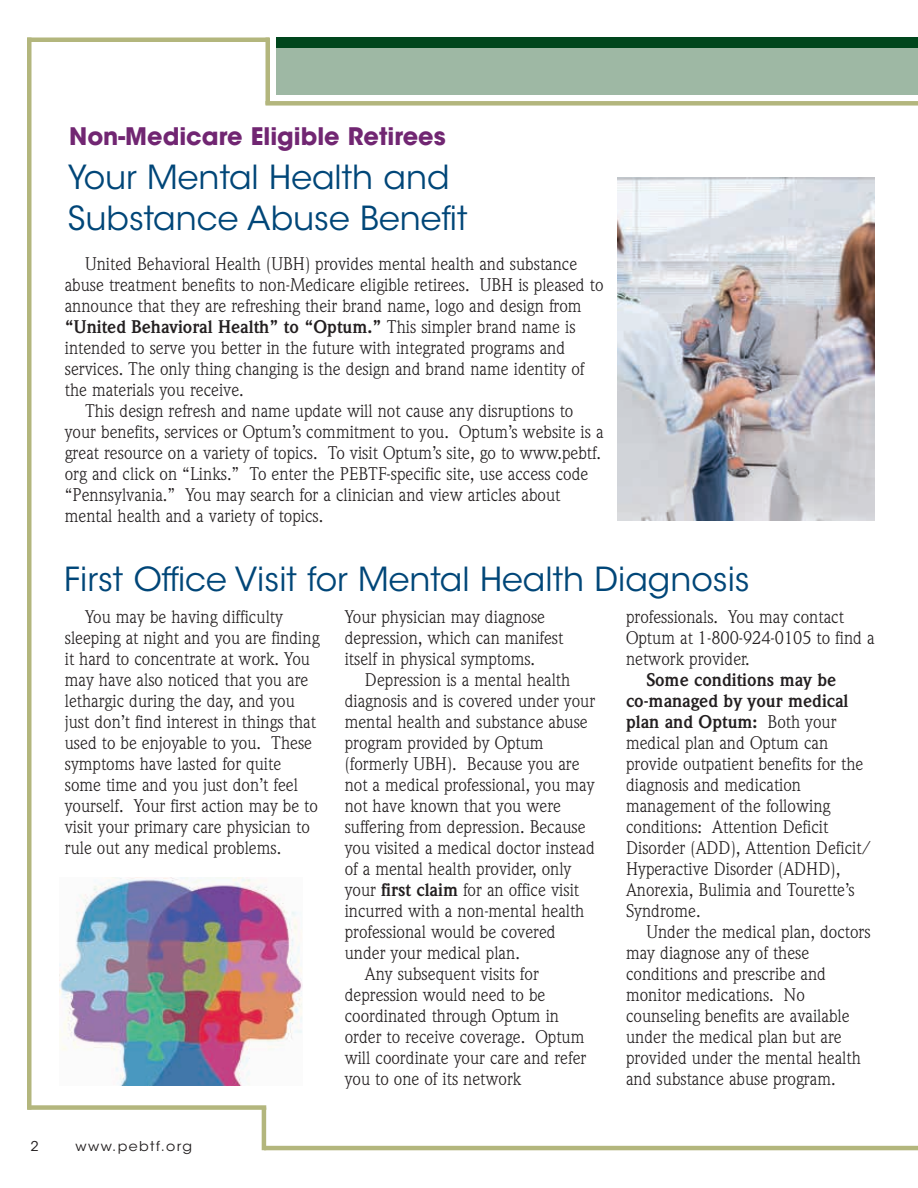
<style>
.page{position:relative;width:918px;height:1188px;background:#fff}
.page>*{position:absolute;margin:0;border:0;box-sizing:border-box;transform-origin:0 0}
.t1{font:33px/40.5px "ITC Avant Garde Std";color:#004678}
.t2{font:700 24px "ITC Avant Garde Std";color:#712672}
.t3{font:18px/21px "Weidemann Std";color:#231f20}
.t4{font:700 18px "Weidemann Std";color:#231f20}
.t5{font:13.5px "ITC Avant Garde Std";letter-spacing:.1em;color:#231f20;scale:1.05 1}
.s1{font-weight:400}
.s2{font-weight:700}
</style>
<div class="page">
<div style="left:276px;top:38px;width:642px;height:16px;background:#00461c"></div>
<div style="left:276px;top:49px;width:642px;height:46px;background:#9eb8a4"></div>
<hr style="left:27px;top:38px;width:242px;height:4px;background:#b3b67d">
<div style="left:27px;top:38px;width:5px;height:1072px;background:#b3b67d"></div>
<hr style="left:266px;top:38px;width:4px;height:67px;background:#b3b67d">
<div style="left:265px;top:101px;width:653px;height:5px;background:#b3b67d"></div>
<div style="left:27px;top:1105px;width:239px;height:5px;background:#b3b67d"></div>
<hr style="left:264px;top:1146px;width:654px;height:4px;background:#b3b67d">
<hr style="left:262px;top:1108px;width:4px;height:42px;background:#b3b67d">
<img style="left:618px;top:177px;width:256px;height:344px">
<img style="left:59px;top:878px;width:243px;height:207px">
<h2 class="t2" style="left:69px;top:121px;width:378px">Non-Medicare Eligible Retirees</h2>
<h1 class="t1" style="left:68px;top:158px;width:401px">Your Mental Health and<br>Substance Abuse Benefit</h1>
<p class="t3" style="left:85px;top:253px;width:494px">United Behavioral Health (UBH) provides mental health and substance</p>
<p class="t3" style="left:65px;top:274px;width:540px">abuse treatment benefits to non-Medicare eligible retirees. UBH is pleased to</p>
<p class="t3" style="left:65px;top:295px;width:518px">announce that they are refreshing their brand name, logo and design from</p>
<p class="t4" style="left:65px;top:316px;width:512px">“United Behavioral Health” to “Optum.” <span class="s1">This simpler brand name is</span></p>
<p class="t3" style="left:65px;top:337px;width:502px">intended to serve you better in the future with integrated programs and</p>
<p class="t3" style="left:65px;top:358px;width:521px">services. The only thing changing is the design and brand name identity of</p>
<p class="t3" style="left:65px;top:379px;width:181px">the materials you receive.</p>
<p class="t3" style="left:85px;top:400px;width:490px">This design refresh and name update will not cause any disruptions to</p>
<p class="t3" style="left:65px;top:421px;width:540px">your benefits, services or Optum’s commitment to you. Optum’s website is a</p>
<p class="t3" style="left:65px;top:442px;width:538px">great resource on a variety of topics. To visit Optum’s site, go to www.pebtf.</p>
<p class="t3" style="left:65px;top:463px;width:525px">org and click on “Links.” To enter the PEBTF-specific site, use access code</p>
<p class="t3" style="left:65px;top:484px;width:497px">“Pennsylvania.” You may search for a clinician and view articles about</p>
<p class="t3" style="left:65px;top:505px;width:260px">mental health and a variety of topics.</p>
<h1 class="t1" style="left:64px;top:560px;width:687px">First Office Visit for Mental Health Diagnosis</h1>
<p class="t3" style="left:65px;top:606px;width:256px;text-indent:20px">You may be having difficulty sleeping at night and you are finding it hard to concentrate at work. You may have also noticed that you are lethargic during the day, and you just don’t find interest in things that used to be enjoyable to you. These symptoms have lasted for quite some time and you just don’t feel yourself. Your first action may be to visit your primary care physician to rule out any medical problems.</p>
<p class="t3" style="left:345px;top:606px;width:220px">Your physician may diagnose depression, which can manifest itself in physical symptoms.</p>
<p class="t3" style="left:365px;top:669px;width:207px">Depression is a mental health</p>
<p class="t3" style="left:345px;top:690px;width:252px">diagnosis and is covered under your</p>
<p class="t3" style="left:345px;top:711px;width:245px">mental health and substance abuse</p>
<p class="t3" style="left:345px;top:732px;width:200px">program provided by Optum</p>
<p class="t3" style="left:345px;top:753px;width:236px">(formerly UBH). Because you are</p>
<p class="t3" style="left:345px;top:774px;width:251px">not a medical professional, you may</p>
<p class="t3" style="left:345px;top:795px;width:218px">not have known that you were</p>
<p class="t3" style="left:345px;top:816px;width:242px">suffering from depression. Because</p>
<p class="t3" style="left:345px;top:837px;width:252px">you visited a medical doctor instead</p>
<p class="t3" style="left:345px;top:858px;width:228px">of a mental health provider, only</p>
<p class="t3" style="left:345px;top:879px;width:236px">your <span class="s2">first claim</span> for an office visit</p>
<p class="t3" style="left:345px;top:900px;width:241px">incurred with a non-mental health</p>
<p class="t3" style="left:345px;top:921px;width:213px">professional would be covered</p>
<p class="t3" style="left:345px;top:942px;width:177px">under your medical plan.</p>
<p class="t3" style="left:365px;top:963px;width:175px">Any subsequent visits for</p>
<p class="t3" style="left:345px;top:984px;width:202px">depression would need to be</p>
<p class="t3" style="left:345px;top:1005px;width:216px">coordinated through Optum in</p>
<p class="t3" style="left:345px;top:1026px;width:241px">order to receive coverage. Optum</p>
<p class="t3" style="left:345px;top:1047px;width:243px">will coordinate your care and refer</p>
<p class="t3" style="left:345px;top:1068px;width:178px">you to one of its network</p>
<p class="t5" style="left:30px;top:1138px;width:9px">2</p>
<p class="t5" style="left:76px;top:1138px;width:112px">www.pebtf.org</p>
<p class="t3" style="left:626px;top:606px;width:250px">professionals. You may contact<br>Optum at 1-800-924-0105 to find a network provider.</p>
<p class="t3" style="left:626px;top:669px;width:246px;text-indent:20px"><span class="s2">Some conditions may be co-managed by your medical plan and Optum:</span> Both your medical plan and Optum can provide outpatient benefits for the diagnosis and medication management of the following conditions: Attention Deficit<br>Disorder (ADD), Attention Deficit/<br>Hyperactive Disorder (ADHD),<br>Anorexia, Bulimia and Tourette’s<br>Syndrome.</p>
<p class="t3" style="left:626px;top:921px;width:246px;text-indent:20px">Under the medical plan, doctors may diagnose any of these conditions and prescribe and monitor medications. No counseling benefits are available under the medical plan but are provided under the mental health and substance abuse program.</p>
</div>
